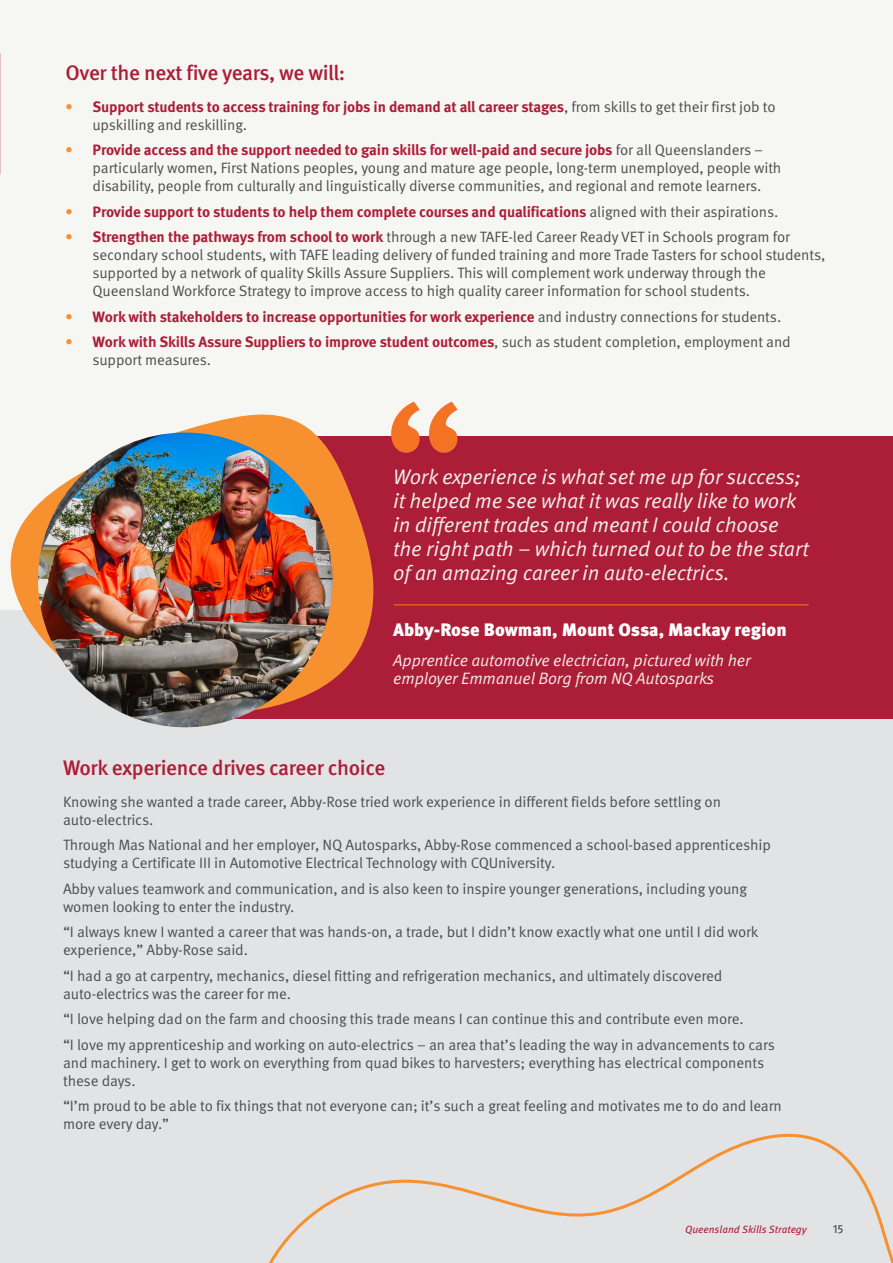
<style>
.page{position:relative;width:893px;height:1263px;background:#f6f6f3}
.page>*{position:absolute;margin:0;border:0;box-sizing:border-box;transform-origin:0 0}
.t1{font:21px/24px "Meta Pro Norm Ita";letter-spacing:-.01em;color:#f1f1ed}
.t2{font:500 21px "Meta Pro";letter-spacing:-.025em;color:#ac1d37}
.t3{font:900 18px "Meta Pro";letter-spacing:-.005em;color:#fff}
.t4{font:16.5px/18px "Meta Pro Norm Ita";letter-spacing:-.01em;color:#efefeb}
.t5{font:15px/18px "Meta Pro Norm";letter-spacing:-.01em;color:#4d4d4f}
.t6{font:700 15px "Meta Pro";letter-spacing:-.01em;color:#ac1d37}
.t7{font:500 12px "Meta Pro";color:#58595b}
.t8{font:italic 10.5px "Meta Pro";color:#ac1d37}
.s1{color:#f79130}
.s2{font-family:"Meta Pro Norm";font-weight:400;color:#4d4d4f}
.s3{font-family:"Meta Pro";font-weight:700;color:#f79130}
.s4{font-family:"Meta Pro";font-weight:700;color:#ac1d37}
</style>
<div class="page">
<div style="left:0;top:610px;width:893px;height:653px;background:#e2e3e4"></div>
<div style="left:173px;top:436px;width:720px;height:283px;background:#ac1d37"></div>
<hr style="left:394px;top:604px;width:415px;height:1px;background:#f37223">
<svg style="left:10px;top:414px;width:364px;height:304px"></svg>
<img style="left:38px;top:432px;width:295px;height:295px;border-radius:147px">
<svg style="left:391px;top:402px;width:67px;height:51px"></svg>
<svg style="left:269px;top:1133px;width:624px;height:130px"></svg>
<h1 class="t2" style="left:66px;top:56px;width:281px">Over the next five years, we will:</h1>
<p class="t6" style="left:66px;top:95px;width:711px"><span class="s1">•</span> Support students to access training for jobs in demand at all career stages<span class="s2">, from skills to get their first job to</span></p>
<p class="t5" style="left:93px;top:114px;width:156px">upskilling and reskilling.</p>
<p class="t6" style="left:66px;top:138px;width:699px"><span class="s1">•</span> Provide access and the support needed to gain skills for well-paid and secure jobs <span class="s2">for all Queenslanders –</span></p>
<p class="t5" style="left:93px;top:158px;width:690px">particularly women, First Nations peoples, young and mature age people, long-term unemployed, people with disability, people from culturally and linguistically diverse communities, and regional and remote learners.</p>
<p class="t6" style="left:66px;top:200px;width:714px"><span class="s1">•</span> Provide support to students to help them complete courses and qualifications <span class="s2">aligned with their aspirations.</span></p>
<p class="t5" style="left:93px;top:227px;width:734px;text-indent:-27px"><span class="s3">•</span> <span class="s4">Strengthen the pathways from school to work</span> through a new TAFE-led Career Ready VET in Schools program for secondary school students, with TAFE leading delivery of funded training and more Trade Tasters for school students, supported by a network of quality Skills Assure Suppliers. This will complement work underway through the Queensland Workforce Strategy to improve access to high quality career information for school students.</p>
<p class="t6" style="left:66px;top:305px;width:717px"><span class="s1">•</span> Work with stakeholders to increase opportunities for work experience <span class="s2">and industry connections for students.</span></p>
<p class="t6" style="left:66px;top:330px;width:727px"><span class="s1">•</span> Work with Skills Assure Suppliers to improve student outcomes<span class="s2">, such as student completion, employment and</span></p>
<p class="t5" style="left:93px;top:350px;width:120px">support measures.</p>
<h1 class="t1" style="left:393px;top:464px;width:417px">Work experience is what set me up for success; it helped me see what it was really like to work in different trades and meant I could choose the right path – which turned out to be the start of an amazing career in auto-electrics.</h1>
<p class="t3" style="left:393px;top:615px;width:395px">Abby-Rose Bowman, Mount Ossa, Mackay region</p>
<p class="t4" style="left:393px;top:650px;width:359px">Apprentice automotive electrician, pictured with her employer Emmanuel Borg from NQ Autosparks</p>
<h1 class="t2" style="left:63px;top:751px;width:324px">Work experience drives career choice</h1>
<p class="t5" style="left:63px;top:791px;width:659px">Knowing she wanted a trade career, Abby-Rose tried work experience in different fields before settling on auto-electrics.</p>
<p class="t5" style="left:63px;top:835px;width:709px">Through Mas National and her employer, NQ Autosparks, Abby-Rose commenced a school-based apprenticeship studying a Certificate III in Automotive Electrical Technology with CQUniversity.</p>
<p class="t5" style="left:63px;top:878px;width:686px">Abby values teamwork and communication, and is also keen to inspire younger generations, including young women looking to enter the industry.</p>
<p class="t5" style="left:63px;top:922px;width:697px">“I always knew I wanted a career that was hands-on, a trade, but I didn’t know exactly what one until I did work experience,” Abby-Rose said.</p>
<p class="t5" style="left:63px;top:965px;width:661px">“I had a go at carpentry, mechanics, diesel fitting and refrigeration mechanics, and ultimately discovered auto-electrics was the career for me.</p>
<p class="t5" style="left:63px;top:1005px;width:713px;line-height:25.5px">“I love helping dad on the farm and choosing this trade means I can continue this and contribute even more.<br>“I love my apprenticeship and working on auto-electrics – an area that’s leading the way in advancements to cars</p>
<p class="t5" style="left:63px;top:1052px;width:703px">and machinery. I get to work on everything from quad bikes to harvesters; everything has electrical components these days.</p>
<p class="t5" style="left:63px;top:1096px;width:720px">“I’m proud to be able to fix things that not everyone can; it’s such a great feeling and motivates me to do and learn more every day.”</p>
<p class="t8" style="left:685px;top:1222px;width:123px">Queensland Skills Strategy</p>
<p class="t7" style="left:833px;top:1219px;width:12px">15</p>
</div>
